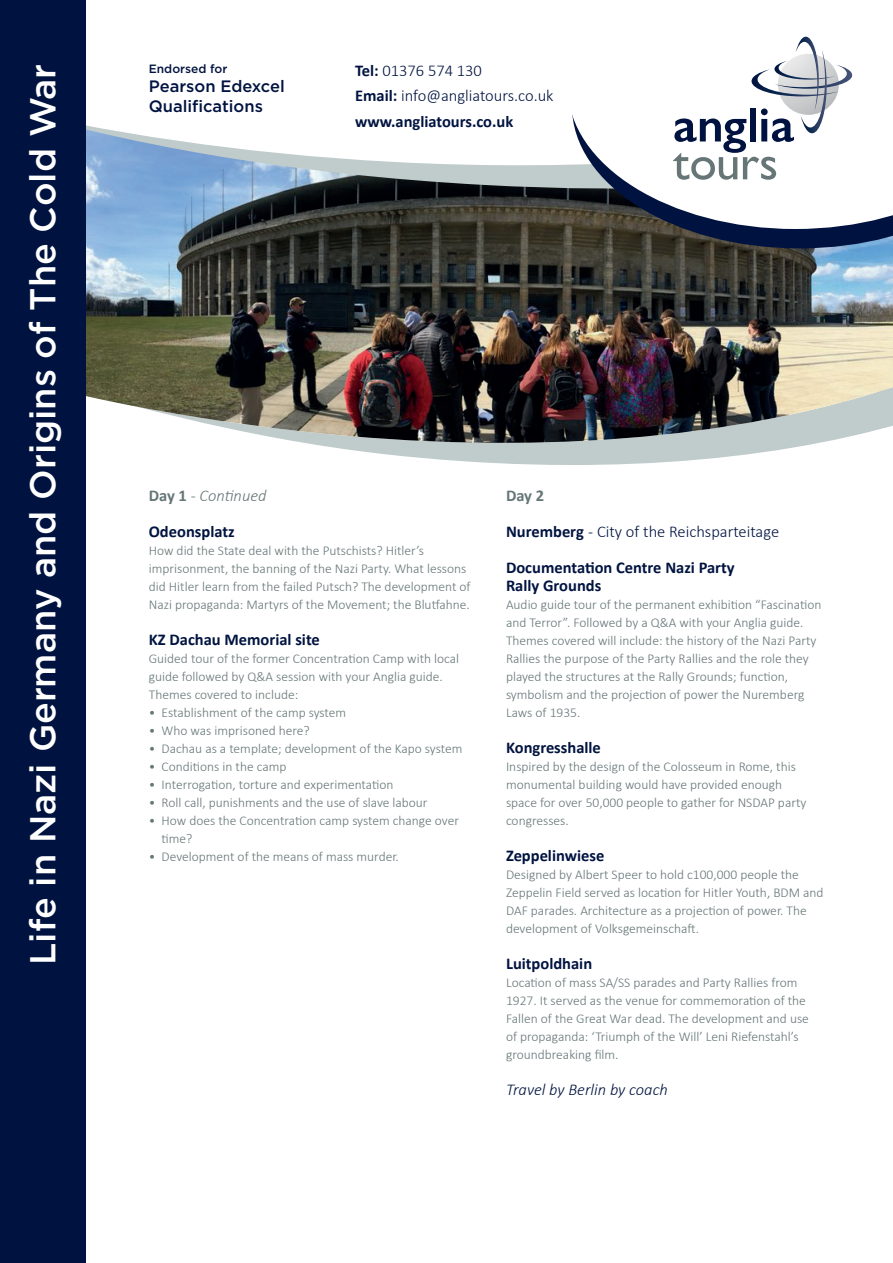
<style>
.page{position:relative;width:893px;height:1263px;background:#fff}
.page>*{position:absolute;margin:0;border:0;box-sizing:border-box;transform-origin:0 0}
.t1{font:500 36px "Gotham";color:#fff}
.t2{font:700 16.5px/36px "Calibri";color:#001340}
.t3{font:300 16.5px/25.2px "Calibri";color:#001340}
.t4{font:500 16.5px/19.8px "Gotham";color:#001340}
.t5{font:italic 300 16.5px "Calibri";color:#001340}
.t6{font:300 13.5px/18px "Calibri";color:#667677}
.t7{font:500 12px "Gotham";color:#001340}
.s1{font-weight:700}
.s2{color:#667677}
.s3{font-weight:300;color:#667677}
.s4{font-weight:300;font-style:italic;color:#667677}
.s5{font-weight:300}
</style>
<div class="page">
<svg style="left:85px;top:457px;width:638px;height:19px"></svg>
<img style="left:85px;top:193px;width:808px;height:264px">
<svg style="left:85px;top:172px;width:483px;height:21px;background:#73899d"></svg>
<svg style="left:85px;top:0;width:483px;height:172px"></svg>
<svg style="left:572px;top:229px;width:321px;height:19px;background:#232d3f"></svg>
<div style="left:0;top:0;width:85px;height:1263px;background:#001340"></div>
<svg style="left:568px;top:36px;width:325px;height:193px"></svg>
<svg style="left:673px;top:37px;width:179px;height:143px"></svg>
<h1 class="t1" style="left:22px;top:965px;width:903px;rotate:-90deg">Life in Nazi Germany and Origins of The Cold War</h1>
<p class="t7" style="left:149px;top:61px;width:80px">Endorsed for</p>
<p class="t4" style="left:149px;top:76px;width:137px">Pearson Edexcel<br>Qualifications</p>
<p class="t3" style="left:355px;top:58px;width:200px"><span class="s1">Tel:</span> 01376 574 130<br><span class="s1">Email:</span> info@angliatours.co.uk <span class="s1">www.angliatours.co.uk</span></p>
<p class="t2" style="left:149px;top:477px;width:119px"><span class="s2">Day 1</span> <span class="s3">-</span> <span class="s4">Continued<br></span>Odeonsplatz</p>
<p class="t6" style="left:149px;top:542px;width:323px">How did the State deal with the Putschists? Hitler’s imprisonment, the banning of the Nazi Party. What lessons did Hitler learn from the failed Putsch? The development of Nazi propaganda: Martyrs of the Movement; the Blutfahne.</p>
<p class="t2" style="left:149px;top:621px;width:172px">KZ Dachau Memorial site</p>
<p class="t6" style="left:149px;top:650px;width:312px">Guided tour of the former Concentration Camp with local guide followed by Q&amp;A session with your Anglia guide.<br>Themes covered to include:</p>
<p class="t6" style="left:149px;top:704px;width:199px">• Establishment of the camp system</p>
<p class="t6" style="left:149px;top:722px;width:163px">• Who was imprisoned here?</p>
<p class="t6" style="left:149px;top:740px;width:315px">• Dachau as a template; development of the Kapo system</p>
<p class="t6" style="left:149px;top:758px;width:139px">• Conditions in the camp</p>
<p class="t6" style="left:149px;top:776px;width:246px">• Interrogation, torture and experimentation</p>
<p class="t6" style="left:149px;top:794px;width:280px">• Roll call, punishments and the use of slave labour</p>
<p class="t6" style="left:162px;top:812px;width:299px;text-indent:-13px">• How does the Concentration camp system change over time?</p>
<p class="t6" style="left:149px;top:848px;width:252px">• Development of the means of mass murder.</p>
<p class="t2" style="left:506px;top:477px;width:275px"><span class="s2">Day 2<br></span>Nuremberg <span class="s5">- City of the Reichsparteitage<br></span>Documentation Centre Nazi Party</p>
<p class="t2" style="left:506px;top:567px;width:97px">Rally Grounds</p>
<p class="t6" style="left:506px;top:596px;width:317px">Audio guide tour of the permanent exhibition “Fascination and Terror”. Followed by a Q&amp;A with your Anglia guide.<br>Themes covered will include: the history of the Nazi Party Rallies the purpose of the Party Rallies and the role they played the structures at the Rally Grounds; function, symbolism and the projection of power the Nuremberg Laws of 1935.</p>
<p class="t2" style="left:506px;top:729px;width:96px">Kongresshalle</p>
<p class="t6" style="left:506px;top:758px;width:302px">Inspired by the design of the Colosseum in Rome, this monumental building would have provided enough space for over 50,000 people to gather for NSDAP party congresses.</p>
<p class="t2" style="left:506px;top:837px;width:100px">Zeppelinwiese</p>
<p class="t6" style="left:506px;top:866px;width:319px">Designed by Albert Speer to hold c100,000 people the Zeppelin Field served as location for Hitler Youth, BDM and DAF parades. Architecture as a projection of power. The development of Volksgemeinschaft.</p>
<p class="t2" style="left:506px;top:945px;width:88px">Luitpoldhain</p>
<p class="t6" style="left:506px;top:974px;width:304px">Location of mass SA/SS parades and Party Rallies from 1927. It served as the venue for commemoration of the Fallen of the Great War dead. The development and use of propaganda: ‘Triumph of the Will’ Leni Riefenstahl’s groundbreaking film.</p>
<p class="t5" style="left:506px;top:1080px;width:163px">Travel by Berlin by coach</p>
</div>
